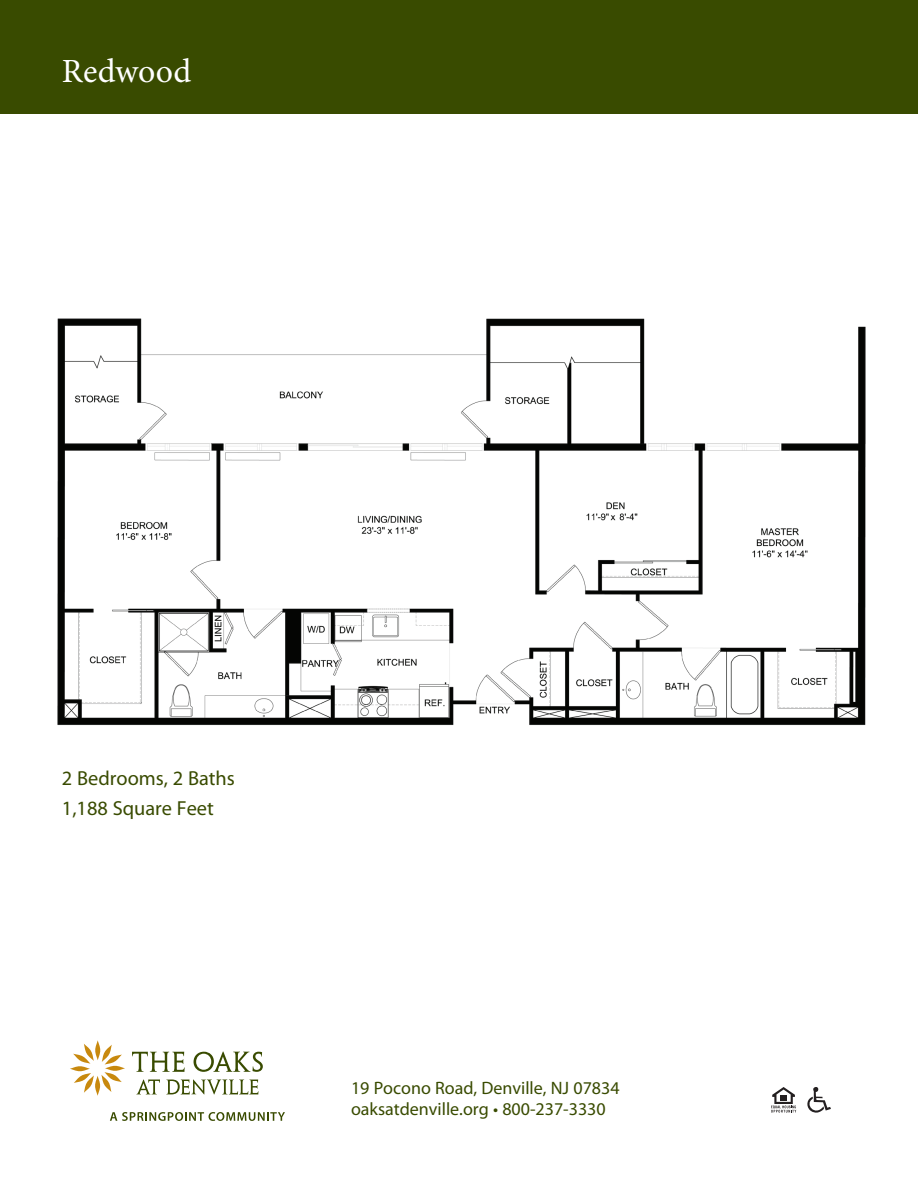
<style>
.page{position:relative;width:918px;height:1188px;background:#fff}
.page>*{position:absolute;margin:0;border:0;box-sizing:border-box;transform-origin:0 0}
.t1{font:33.9px "Minion Pro";letter-spacing:.005em;color:#fff}
.t2{font:20.4px/29.5px "Myriad Pro";color:#394b00}
.t3{font:18px/21.8px "Myriad Pro";color:#394b00}
</style>
<div class="page">
<div style="left:0;top:0;width:918px;height:114px;background:#394b00"></div>
<svg style="left:95px;top:1040px;width:5px;height:20px"></svg>
<svg style="left:73px;top:1044px;width:21px;height:20px"></svg>
<svg style="left:70px;top:1066px;width:20px;height:6px"></svg>
<svg style="left:74px;top:1073px;width:20px;height:20px"></svg>
<svg style="left:95px;top:1076px;width:5px;height:20px"></svg>
<svg style="left:101px;top:1072px;width:21px;height:20px"></svg>
<svg style="left:105px;top:1066px;width:20px;height:5px"></svg>
<svg style="left:102px;top:1045px;width:20px;height:20px"></svg>
<svg style="left:110px;top:1112px;width:175px;height:9px"></svg>
<svg style="left:132px;top:1052px;width:53px;height:20px"></svg>
<svg style="left:194px;top:1052px;width:69px;height:20px"></svg>
<svg style="left:137px;top:1080px;width:23px;height:14px"></svg>
<svg style="left:166px;top:1079px;width:92px;height:15px"></svg>
<svg style="left:771px;top:1087px;width:25px;height:26px"></svg>
<svg style="left:807px;top:1087px;width:24px;height:26px"></svg>
<img style="left:57px;top:318px;width:809px;height:407px">
<h1 class="t1" style="left:62px;top:48px;width:131px">Redwood</h1>
<p class="t2" style="left:62px;top:763px;width:174px">2 Bedrooms, 2 Baths<br>1,188 Square Feet</p>
<p class="t3" style="left:351px;top:1076px;width:270px">19 Pocono Road, Denville, NJ 07834 oaksatdenville.org • 800-237-3330</p>
</div>
